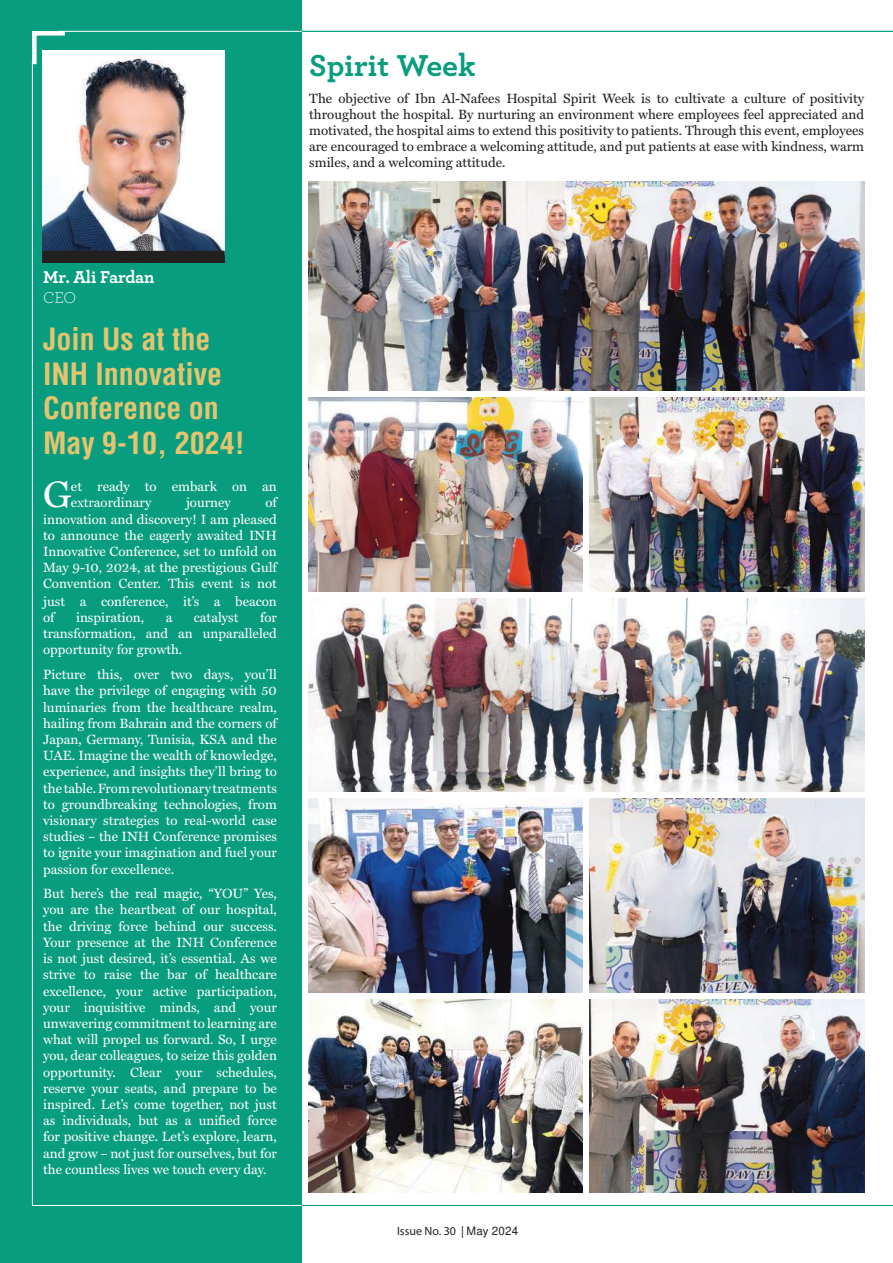
<style>
.page{position:relative;width:893px;height:1263px;background:#fff}
.page>*{position:absolute;margin:0;border:0;box-sizing:border-box;transform-origin:0 0}
.t1{font:37.2px "Miller Text";color:#fff}
.t2{font:700 31.8px "Archer";color:#079d7e}
.t3{font:700 condensed 30px/34.5px "Helvetica";color:#e4c46f}
.t4{font:700 18px "Archer";letter-spacing:-.01em;color:#fff}
.t5{font:300 16.5px "Archer";color:#fff}
.t6{font:13.5px/16.2px "Miller Text";color:#fff;text-align:justify}
.t7{font:13.5px/16.2px "Miller Text";color:#221f1f;text-align:justify}
.t8{font:12px "Myriad Pro";color:#221f1f}
.s1{font-family:"Helvetica Neue";font-weight:300;font-size:11.55px}
</style>
<div class="page">
<img style="left:309px;top:598px;width:555px;height:194px">
<div style="left:0;top:0;width:302px;height:1263px;background:#079d7e"></div>
<img style="left:42px;top:50px;width:183px;height:201px">
<div style="left:42px;top:251px;width:183px;height:12px;background:#221f1f"></div>
<hr style="left:302px;top:1205px;width:591px;height:1px;background:#059f85">
<hr style="left:32px;top:1205px;width:270px;height:1px;background:#fff">
<hr style="left:32px;top:61px;width:1px;height:1144px;background:#fff">
<div style="left:32px;top:31px;width:33px;height:5px;background:#fff"></div>
<div style="left:32px;top:31px;width:5px;height:33px;background:#fff"></div>
<hr style="left:58px;top:31px;width:244px;height:1px;background:#fff">
<hr style="left:302px;top:31px;width:591px;height:1px;background:#059f85">
<img style="left:308px;top:181px;width:556px;height:209px">
<img style="left:308px;top:799px;width:274px;height:193px">
<img style="left:308px;top:999px;width:274px;height:194px">
<img style="left:308px;top:397px;width:274px;height:194px">
<img style="left:590px;top:397px;width:274px;height:194px">
<img style="left:590px;top:799px;width:274px;height:193px">
<img style="left:590px;top:999px;width:274px;height:194px">
<h2 class="t2" style="left:309px;top:50px;width:168px">Spirit Week</h2>
<p class="t7" style="left:309px;top:91px;width:556px">The objective of Ibn Al-Nafees Hospital Spirit Week is to cultivate a culture of positivity throughout the hospital. By nurturing an environment where employees feel appreciated and motivated, the hospital aims to extend this positivity to patients. Through this event, employees are encouraged to embrace a welcoming attitude, and put patients at ease with kindness, warm smiles, and a welcoming attitude.</p>
<h3 class="t4" style="left:43px;top:268px;width:113px">Mr. Ali Fardan</h3>
<p class="t5" style="left:43px;top:290px;width:35px">CEO</p>
<h3 class="t3" style="left:43px;top:325px;width:203px">Join Us at the<br>INH Innovative<br>Conference on<br>May 9-10, 2024!</h3>
<h1 class="t1" style="left:43px;top:479px;width:29px">G</h1>
<p class="t6" style="left:71px;top:479px;width:207px">et ready to embark on an extraordinary</p>
<p class="t6" style="left:43px;top:496px;width:235px;text-indent:222px">of innovation and discovery! I am pleased to announce the eagerly awaited INH Innovative Conference, set to unfold on May 9-10, 2024, at the prestigious Gulf Convention Center. This event is not</p>
<p class="t6" style="left:43px;top:594px;width:235px">just a conference, it’s a beacon of</p>
<p class="t6" style="left:186px;top:496px;width:46px">journey</p>
<p class="t6" style="left:43px;top:610px;width:235px;text-indent:217px">for transformation, and an unparalleled opportunity for growth.</p>
<p class="t6" style="left:43px;top:667px;width:235px">Picture this, over two days, you’ll have the privilege of engaging with 50 luminaries from the healthcare realm, hailing from Bahrain and the corners of Japan, Germany, Tunisia, KSA and the UAE. Imagine the wealth of knowledge, experience, and insights they’ll bring to the table. From revolutionary treatments to groundbreaking technologies, from visionary strategies to real-world case studies – the INH Conference promises to ignite your imagination and fuel your passion for excellence.</p>
<p class="t6" style="left:43px;top:887px;width:235px">But here’s the real magic, “YOU” Yes, you are the heartbeat of our hospital, the driving force behind our success.<br>Your presence at the INH Conference is not just desired, it’s essential. As we strive to raise the bar of healthcare excellence, your active participation, your inquisitive minds, and your unwavering commitment to learning are what will propel us forward. So, I urge you, dear colleagues, to seize this golden opportunity. Clear your schedules, reserve your seats, and prepare to be inspired. Let’s come together, not just as individuals, but as a unified force for positive change. Let’s explore, learn, and grow – not just for ourselves, but for the countless lives we touch every day.</p>
<p class="t6" style="left:76px;top:610px;width:70px">inspiration,</p>
<p class="t6" style="left:166px;top:610px;width:8px">a</p>
<p class="t6" style="left:194px;top:610px;width:46px">catalyst</p>
<p class="t8" style="left:397px;top:1226px;width:123px">Issue No. 30 | <span class="s1">May 2024</span></p>
<p class="t8" style="left:395px;top:1228px;width:104px">Issue 02 | <span class="s1">July 2020</span></p>
</div>
